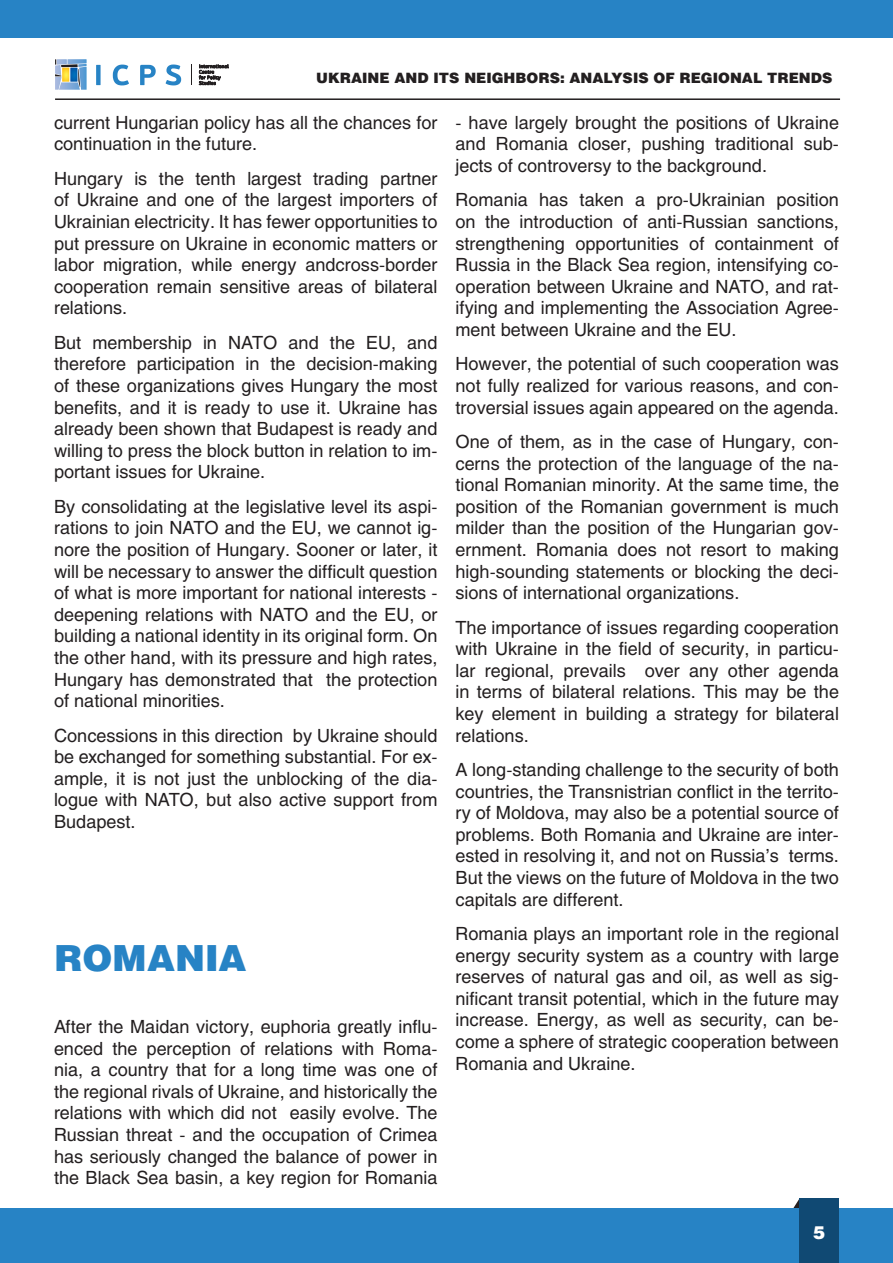
<style>
.page{position:relative;width:893px;height:1263px;background:#fff}
.page>*{position:absolute;margin:0;border:0;box-sizing:border-box;transform-origin:0 0}
.t1{font:36px "Helios Black C";color:#2783c5}
.t2{font:18px/21.6px "Helios C";color:#231f20;text-align:justify}
.t3{font:18px "Helios Black C";color:#fff}
.t4{font:14.25px "Helios Black C";color:#231f20}
</style>
<div class="page">
<svg style="left:793px;top:1199px;width:6px;height:10px"></svg>
<svg style="left:55px;top:59px;width:32px;height:31px"></svg>
<svg style="left:96px;top:65px;width:5px;height:20px"></svg>
<svg style="left:113px;top:65px;width:16px;height:20px"></svg>
<svg style="left:140px;top:65px;width:16px;height:20px"></svg>
<svg style="left:166px;top:65px;width:15px;height:20px"></svg>
<svg style="left:191px;top:65px;width:1px;height:20px"></svg>
<svg style="left:199px;top:64px;width:30px;height:22px"></svg>
<div style="left:0;top:0;width:892px;height:38px;background:#2783c5"></div>
<div style="left:0;top:1209px;width:893px;height:54px;background:#2783c5"></div>
<hr style="left:55px;top:98px;width:785px;height:2px;background:#231f20">
<div style="left:799px;top:1198px;width:40px;height:65px;background:#104973"></div>
<p class="t4" style="left:316px;top:69px;width:518px">UKRAINE AND ITS NEIGHBORS: ANALYSIS OF REGIONAL TRENDS</p>
<p class="t2" style="left:54px;top:111px;width:385px">current Hungarian policy has all the chances for continuation in the future.</p>
<p class="t2" style="left:54px;top:167px;width:385px">Hungary is the tenth largest trading partner of Ukraine and one of the largest importers of Ukrainian electricity. It has fewer opportunities to put pressure on Ukraine in economic matters or labor migration, while energy andcross-border cooperation remain sensitive areas of bilateral relations.</p>
<p class="t2" style="left:54px;top:331px;width:385px">But membership in NATO and the EU, and therefore participation in the decision-making of these organizations gives Hungary the most benefits, and it is ready to use it. Ukraine has already been shown that Budapest is ready and willing to press the block button in relation to im&shy;portant issues for Ukraine.</p>
<p class="t2" style="left:54px;top:495px;width:385px">By consolidating at the legislative level its aspi&shy;rations to join NATO and the EU, we cannot ig&shy;nore the position of Hungary. Sooner or later, it will be necessary to answer the difficult question of what is more important for national interests - deepening relations with NATO and the EU, or building a national identity in its original form. On the other hand, with its pressure and high rates, Hungary has demonstrated that the protection of national minorities.</p>
<p class="t2" style="left:54px;top:724px;width:385px">Concessions in this direction by Ukraine should be exchanged for something substantial. For ex&shy;ample, it is not just the unblocking of the dia&shy;logue with NATO, but also active support from Budapest.</p>
<h1 class="t1" style="left:54px;top:935px;width:194px">ROMANIA</h1>
<p class="t2" style="left:54px;top:1016px;width:385px">After the Maidan victory, euphoria greatly influ&shy;enced the perception of relations with Roma&shy;nia, a country that for a long time was one of the regional rivals of Ukraine, and historically the relations with which did not easily evolve. The Russian threat - and the occupation of Crimea has seriously changed the balance of power in the Black Sea basin, a key region for Romania</p>
<p class="t2" style="left:455px;top:111px;width:385px">- have largely brought the positions of Ukraine and Romania closer, pushing traditional sub&shy;jects of controversy to the background.</p>
<p class="t2" style="left:455px;top:189px;width:385px">Romania has taken a pro-Ukrainian position on the introduction of anti-Russian sanctions, strengthening opportunities of containment of Russia in the Black Sea region, intensifying co&shy;operation between Ukraine and NATO, and rat&shy;ifying and implementing the Association Agree&shy;ment between Ukraine and the EU.</p>
<p class="t2" style="left:455px;top:353px;width:385px">However, the potential of such cooperation was not fully realized for various reasons, and con&shy;troversial issues again appeared on the agenda.</p>
<p class="t2" style="left:455px;top:431px;width:385px">One of them, as in the case of Hungary, con&shy;cerns the protection of the language of the na&shy;tional Romanian minority. At the same time, the position of the Romanian government is much milder than the position of the Hungarian gov&shy;ernment. Romania does not resort to making high-sounding statements or blocking the deci&shy;sions of international organizations.</p>
<p class="t2" style="left:455px;top:616px;width:385px">The importance of issues regarding cooperation with Ukraine in the field of security, in particu&shy;lar regional, prevails over any other agenda in terms of bilateral relations. This may be the key element in building a strategy for bilateral relations.</p>
<p class="t2" style="left:455px;top:758px;width:385px">A long-standing challenge to the security of both countries, the Transnistrian conflict in the territo&shy;ry of Moldova, may also be a potential source of problems. Both Romania and Ukraine are inter&shy;ested in resolving it, and not on Russia’s terms.<br>But the views on the future of Moldova in the two capitals are different.</p>
<p class="t2" style="left:455px;top:922px;width:385px">Romania plays an important role in the regional energy security system as a country with large reserves of natural gas and oil, as well as sig&shy;nificant transit potential, which in the future may increase. Energy, as well as security, can be&shy;come a sphere of strategic cooperation between Romania and Ukraine.</p>
<p class="t3" style="left:813px;top:1221px;width:14px">5</p>
</div>
